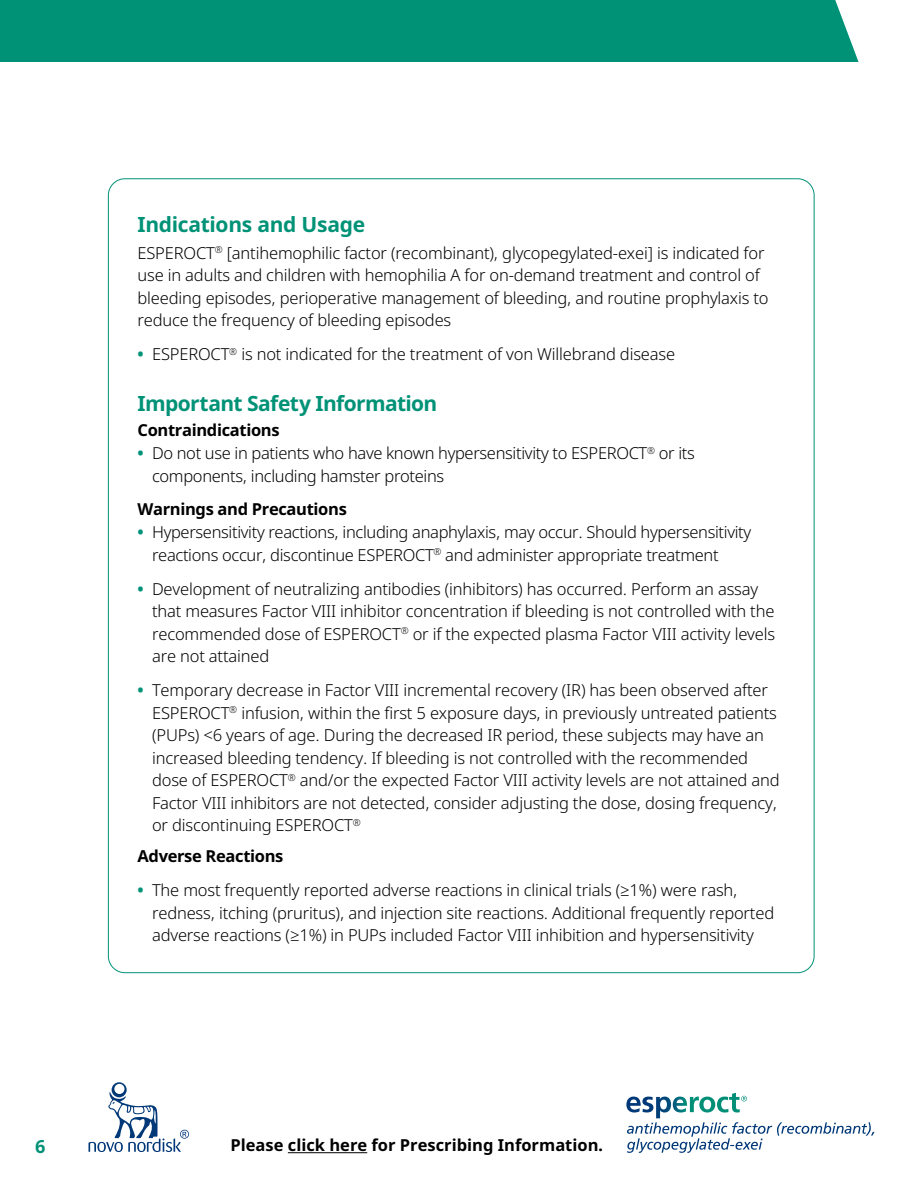
<style>
.page{position:relative;width:918px;height:1188px;background:#fff}
.page>*{position:absolute;margin:0;border:0;box-sizing:border-box;transform-origin:0 0}
.t1{font:700 21px "Apis For Office";letter-spacing:-.02em;color:#009277}
.t2{font:700 18px "Apis For Office";color:#009277}
.t3{font:300 16.5px/22.5px "Apis For Office";letter-spacing:-.01em;color:#000}
.t4{font:700 16.5px "Apis For Office";letter-spacing:-.02em;color:#000}
.t5{font:700 16.5px "Apis For Office";color:#000}
.s1{font-weight:700;color:#009277}
</style>
<div class="page">
<svg style="left:88px;top:1082px;width:101px;height:70px"></svg>
<div style="left:0;top:0;width:859px;height:62px;background:#009277"></div>
<svg style="left:626px;top:1093px;width:249px;height:60px"></svg>
<hr style="left:288px;top:1152px;width:79px;height:1px;background:#000">
<p class="t1" style="left:138px;top:210px;width:229px">Indications and Usage</p>
<p class="t3" style="left:138px;top:242px;width:633px">ESPEROCT<sup>®</sup> [antihemophilic factor (recombinant), glycopegylated-exei] is indicated for use in adults and children with hemophilia A for on-demand treatment and control of bleeding episodes, perioperative management of bleeding, and routine prophylaxis to reduce the frequency of bleeding episodes</p>
<p class="t3" style="left:138px;top:344px;width:539px"><span class="s1">•</span> ESPEROCT<sup>®</sup> is not indicated for the treatment of von Willebrand disease</p>
<p class="t1" style="left:138px;top:389px;width:301px">Important Safety Information</p>
<p class="t4" style="left:138px;top:418px;width:144px">Contraindications</p>
<p class="t3" style="left:152px;top:442px;width:544px;text-indent:-15px"><span class="s1">•</span> Do not use in patients who have known hypersensitivity to ESPEROCT<sup>®</sup> or its components, including hamster proteins</p>
<p class="t4" style="left:138px;top:497px;width:211px">Warnings and Precautions</p>
<p class="t3" style="left:152px;top:521px;width:601px;text-indent:-15px"><span class="s1">•</span> Hypersensitivity reactions, including anaphylaxis, may occur. Should hypersensitivity reactions occur, discontinue ESPEROCT<sup>®</sup> and administer appropriate treatment</p>
<p class="t3" style="left:152px;top:578px;width:625px;text-indent:-15px"><span class="s1">•</span> Development of neutralizing antibodies (inhibitors) has occurred. Perform an assay that measures Factor VIII inhibitor concentration if bleeding is not controlled with the recommended dose of ESPEROCT<sup>®</sup> or if the expected plasma Factor VIII activity levels are not attained</p>
<p class="t3" style="left:152px;top:679px;width:629px;text-indent:-15px"><span class="s1">•</span> Temporary decrease in Factor VIII incremental recovery (IR) has been observed after ESPEROCT<sup>®</sup> infusion, within the first 5 exposure days, in previously untreated patients (PUPs) &lt;6 years of age. During the decreased IR period, these subjects may have an increased bleeding tendency. If bleeding is not controlled with the recommended dose of ESPEROCT<sup>®</sup> and/or the expected Factor VIII activity levels are not attained and Factor VIII inhibitors are not detected, consider adjusting the dose, dosing frequency, or discontinuing ESPEROCT<sup>®</sup></p>
<p class="t4" style="left:138px;top:845px;width:147px">Adverse Reactions</p>
<p class="t3" style="left:152px;top:879px;width:624px;text-indent:-15px"><span class="s1">•</span> The most frequently reported adverse reactions in clinical trials (≥1%) were rash, redness, itching (pruritus), and injection site reactions. Additional frequently reported adverse reactions (≥1%) in PUPs included Factor VIII inhibition and hypersensitivity</p>
<p class="t2" style="left:35px;top:1134px;width:12px">6</p>
<p class="t5" style="left:231px;top:1133px;width:374px">Please click here for Prescribing Information.</p>
</div>
